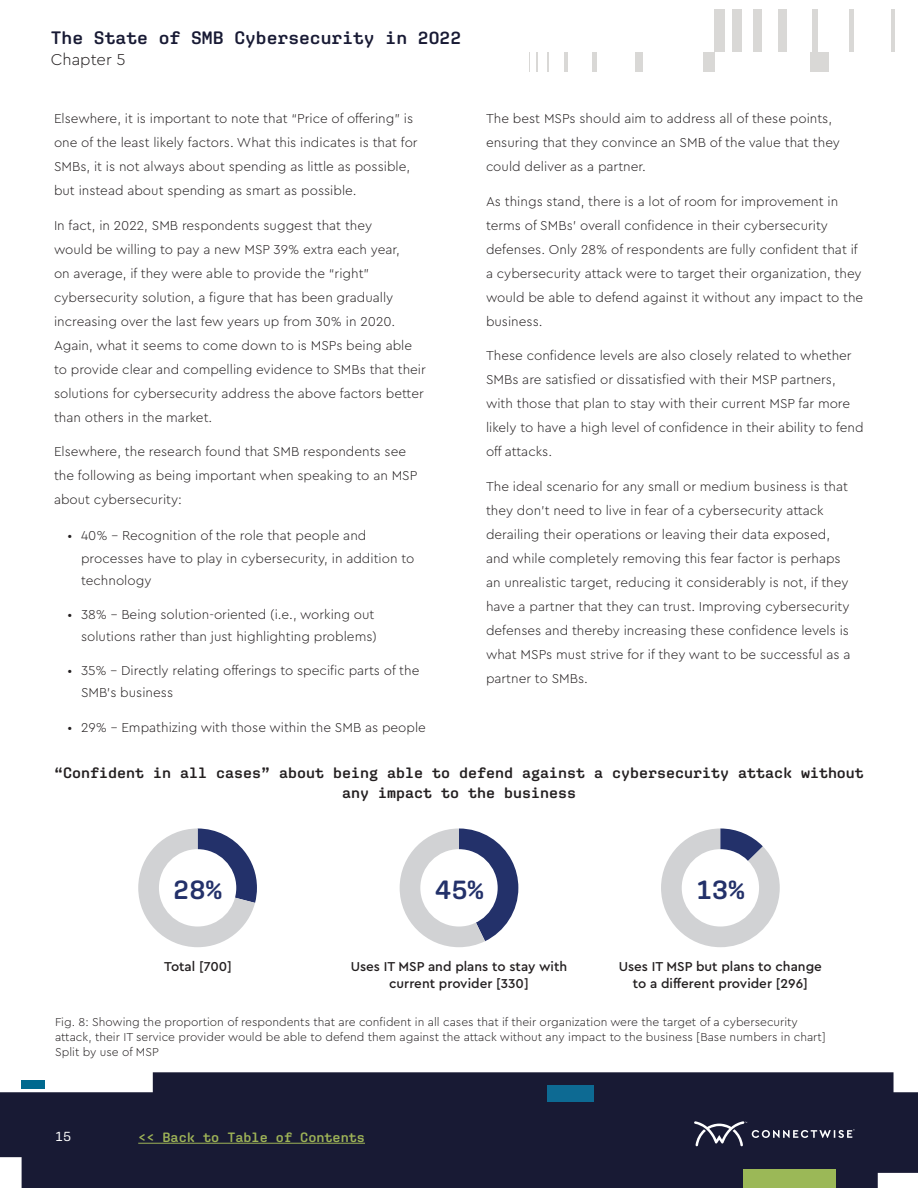
<style>
.page{position:relative;width:918px;height:1188px;background:#fff}
.page>*{position:absolute;margin:0;border:0;box-sizing:border-box;transform-origin:0 0}
.Body_-_Heading_2{font:600 27px "Aglet Mono";color:#23316a}
.t1{font:600 18px "Aglet Mono";color:#181a34}
.t2{font:300 16.5px "Cera Pro";color:#231f20}
.Body_-_Heading_2-2{font:600 15px/19.5px "Aglet Mono";color:#231f20;text-align:center}
.t3{font:300 13.5px/24px "Cera Pro";color:#231f20}
.t4{font:500 13.5px/16.5px "Cera Pro";color:#231f20;text-align:center}
.t5{font:600 13.5px "Aglet Mono";color:#9eb357}
.t6{font:13.5px "Aglet Mono";color:#fff}
.t7{font:300 12px/15px "Cera Pro";color:#231f20}
</style>
<div class="page">
<div style="left:0;top:1072px;width:918px;height:116px;background:#181a34"></div>
<div style="left:548px;top:1085px;width:46px;height:17px;background:#0d6a93"></div>
<div style="left:21px;top:1080px;width:24px;height:8px;background:#00698f"></div>
<div style="left:743px;top:1170px;width:93px;height:18px;background:#9bb857"></div>
<div style="left:810px;top:53px;width:18px;height:19px;background:#d9d8d6"></div>
<div style="left:703px;top:53px;width:12px;height:19px;background:#d9d8d6"></div>
<div style="left:636px;top:53px;width:7px;height:19px;background:#d9d8d6"></div>
<div style="left:592px;top:53px;width:5px;height:19px;background:#d9d8d6"></div>
<hr style="left:565px;top:53px;width:3px;height:19px;background:#d9d8d6">
<svg style="left:547px;top:53px;width:2px;height:19px"></svg>
<svg style="left:536px;top:53px;width:2px;height:19px"></svg>
<svg style="left:529px;top:53px;width:1px;height:19px"></svg>
<div style="left:714px;top:10px;width:10px;height:42px;background:#d9d8d6"></div>
<div style="left:732px;top:10px;width:10px;height:42px;background:#d9d8d6"></div>
<div style="left:753px;top:10px;width:9px;height:42px;background:#d9d8d6"></div>
<div style="left:778px;top:10px;width:9px;height:42px;background:#d9d8d6"></div>
<div style="left:813px;top:10px;width:5px;height:42px;background:#d9d8d6"></div>
<div style="left:849px;top:10px;width:5px;height:42px;background:#d9d8d6"></div>
<hr style="left:892px;top:10px;width:3px;height:42px;background:#d9d8d6">
<hr style="left:138px;top:1143px;width:227px;height:1px;background:#9eb357">
<svg style="left:694px;top:1121px;width:161px;height:25px;background:#3b3d53"></svg>
<svg style="left:138px;top:829px;width:119px;height:118px"></svg>
<svg style="left:400px;top:829px;width:118px;height:118px"></svg>
<svg style="left:661px;top:829px;width:119px;height:118px"></svg>
<div style="left:159px;top:849px;width:77px;height:78px;background:#fff;border-radius:50%"></div>
<div style="left:420px;top:849px;width:78px;height:78px;background:#fff;border-radius:50%"></div>
<div style="left:682px;top:849px;width:77px;height:78px;background:#fff;border-radius:50%"></div>
<h2 class="t1" style="left:51px;top:27px;width:412px">The State of SMB Cybersecurity in 2022</h2>
<p class="t2" style="left:51px;top:49px;width:76px">Chapter 5</p>
<p class="t3" style="left:54px;top:106px;width:365px">Elsewhere, it is important to note that “Price of offering” is one of the least likely factors. What this indicates is that for SMBs, it is not always about spending as little as possible, but instead about spending as smart as possible.</p>
<p class="t3" style="left:54px;top:213px;width:373px">In fact, in 2022, SMB respondents suggest that they<br>would be willing to pay a new MSP 39% extra each year,<br>on average, if they were able to provide the “right” cybersecurity solution, a figure that has been gradually increasing over the last few years up from 30% in 2020.<br>Again, what it seems to come down to is MSPs being able to provide clear and compelling evidence to SMBs that their solutions for cybersecurity address the above factors better than others in the market.</p>
<p class="t3" style="left:54px;top:439px;width:365px">Elsewhere, the research found that SMB respondents see the following as being important when speaking to an MSP about cybersecurity:</p>
<p class="t3" style="left:81px;top:524px;width:335px;line-height:22.5px;text-indent:-14px">• 40% - Recognition of the role that people and processes have to play in cybersecurity, in addition to technology</p>
<p class="t3" style="left:68px;top:602px;width:311px;line-height:22.5px;text-align:right">• 38% - Being solution-oriented (i.e., working out solutions rather than just highlighting problems)</p>
<p class="t3" style="left:81px;top:658px;width:340px;line-height:22.5px;text-indent:-14px">• 35% - Directly relating offerings to specific parts of the<br>SMB’s business</p>
<p class="t3" style="left:68px;top:715px;width:360px">• 29% - Empathizing with those within the SMB as people</p>
<p class="t3" style="left:486px;top:106px;width:356px">The best MSPs should aim to address all of these points, ensuring that they convince an SMB of the value that they could deliver as a partner.</p>
<p class="t3" style="left:486px;top:189px;width:379px">As things stand, there is a lot of room for improvement in terms of SMBs’ overall confidence in their cybersecurity defenses. Only 28% of respondents are fully confident that if a cybersecurity attack were to target their organization, they would be able to defend against it without any impact to the business.</p>
<p class="t3" style="left:486px;top:343px;width:379px">These confidence levels are also closely related to whether SMBs are satisfied or dissatisfied with their MSP partners, with those that plan to stay with their current MSP far more likely to have a high level of confidence in their ability to fend off attacks.</p>
<p class="t3" style="left:486px;top:474px;width:366px">The ideal scenario for any small or medium business is that they don’t need to live in fear of a cybersecurity attack derailing their operations or leaving their data exposed, and while completely removing this fear factor is perhaps an unrealistic target, reducing it considerably is not, if they have a partner that they can trust. Improving cybersecurity defenses and thereby increasing these confidence levels is what MSPs must strive for if they want to be successful as a partner to SMBs.</p>
<p class="Body_-_Heading_2-2" style="left:54px;top:763px;width:811px">“Confident in all cases” about being able to defend against a cybersecurity attack without any impact to the business</p>
<p class="Body_-_Heading_2" style="left:173px;top:873px;width:50px">28%</p>
<p class="Body_-_Heading_2" style="left:435px;top:873px;width:50px">45%</p>
<p class="Body_-_Heading_2" style="left:696px;top:873px;width:50px">13%</p>
<p class="t4" style="left:164px;top:958px;width:69px">Total [700]</p>
<p class="t4" style="left:351px;top:958px;width:218px">Uses IT MSP and plans to stay with current provider [330]</p>
<p class="t4" style="left:619px;top:958px;width:205px">Uses IT MSP but plans to change to a different provider [296]</p>
<p class="t7" style="left:55px;top:1014px;width:772px">Fig. 8: Showing the proportion of respondents that are confident in all cases that if their organization were the target of a cybersecurity attack, their IT service provider would be able to defend them against the attack without any impact to the business [Base numbers in chart]<br>Split by use of MSP</p>
<p class="t6" style="left:55px;top:1129px;width:18px">15</p>
<p class="t5" style="left:138px;top:1129px;width:228px">&lt;&lt; Back to Table of Contents</p>
</div>
